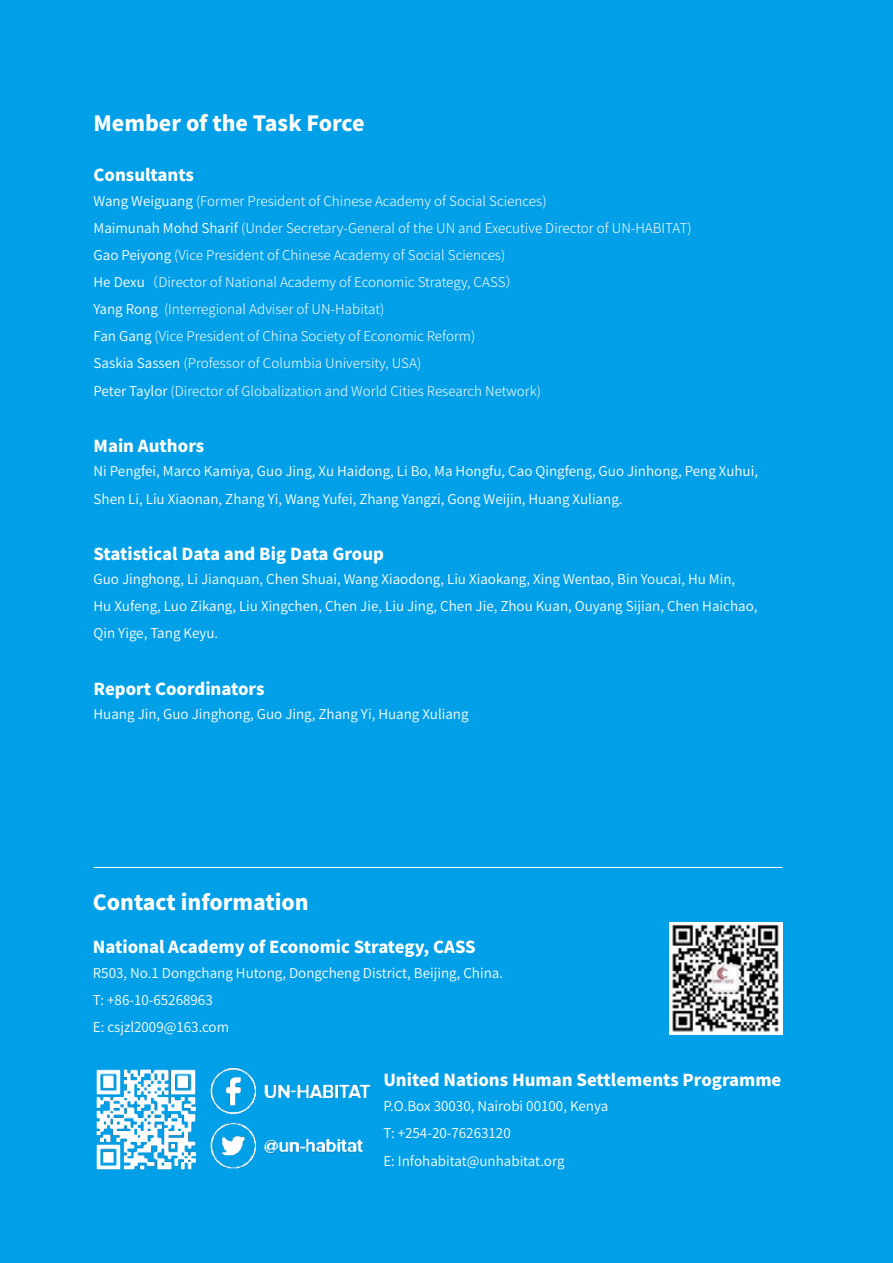
<style>
.page{position:relative;width:893px;height:1263px;background:#00a0e9}
.page>*{position:absolute;margin:0;border:0;box-sizing:border-box;transform-origin:0 0}
.t1{font:800 21px "Source Han Sans CN";color:#fff}
.t2{font:800 16.5px "Source Han Sans CN";color:#fff}
.t3{font:13.5px/27px "Source Han Sans CN";color:#fff}
.t4{font:300 13.5px/27px "Source Han Sans CN";color:#fff}
.s1{font-weight:400}
</style>
<div class="page">
<img style="left:669px;top:923px;width:113px;height:112px">
<img style="left:95px;top:1067px;width:276px;height:103px">
<hr style="left:94px;top:867px;width:688px;height:1px;background:#fff">
<h1 class="t1" style="left:94px;top:112px;width:273px">Member of the Task Force</h1>
<p class="t2" style="left:94px;top:166px;width:102px">Consultants</p>
<p class="t4" style="left:94px;top:188px;width:600px"><span class="s1">Wang Weiguang</span> (Former President of Chinese Academy of Social Sciences)<br><span class="s1">Maimunah Mohd Sharif</span> (Under Secretary-General of the UN and Executive Director of UN-HABITAT)<br><span class="s1">Gao Peiyong</span> (Vice President of Chinese Academy of Social Sciences)<br><span class="s1">He Dexu</span>（Director of National Academy of Economic Strategy, CASS）<br><span class="s1">Yang Rong</span> (Interregional Adviser of UN-Habitat)<br><span class="s1">Fan Gang</span> (Vice President of China Society of Economic Reform)<br><span class="s1">Saskia Sassen</span> (Professor of Columbia University, USA)</p>
<p class="t4" style="left:94px;top:378px;width:449px"><span class="s1">Peter Taylor</span> (Director of Globalization and World Cities Research Network)</p>
<p class="t2" style="left:94px;top:436px;width:112px">Main Authors</p>
<p class="t3" style="left:94px;top:457px;width:666px;line-height:28.5px">Ni Pengfei, Marco Kamiya, Guo Jing, Xu Haidong, Li Bo, Ma Hongfu, Cao Qingfeng, Guo Jinhong, Peng Xuhui,<br>Shen Li, Liu Xiaonan, Zhang Yi, Wang Yufei, Zhang Yangzi, Gong Weijin, Huang Xuliang.</p>
<p class="t2" style="left:94px;top:544px;width:292px">Statistical Data and Big Data Group</p>
<p class="t3" style="left:94px;top:566px;width:665px">Guo Jinghong, Li Jianquan, Chen Shuai, Wang Xiaodong, Liu Xiaokang, Xing Wentao, Bin Youcai, Hu Min,<br>Hu Xufeng, Luo Zikang, Liu Xingchen, Chen Jie, Liu Jing, Chen Jie, Zhou Kuan, Ouyang Sijian, Chen Haichao,<br>Qin Yige, Tang Keyu.</p>
<p class="t2" style="left:94px;top:679px;width:172px">Report Coordinators</p>
<p class="t3" style="left:94px;top:701px;width:377px">Huang Jin, Guo Jinghong, Guo Jing, Zhang Yi, Huang Xuliang</p>
<h1 class="t1" style="left:93px;top:890px;width:217px">Contact information</h1>
<p class="t2" style="left:93px;top:938px;width:384px">National Academy of Economic Strategy, CASS</p>
<p class="t3" style="left:93px;top:960px;width:412px">R503, No.1 Dongchang Hutong, Dongcheng District, Beijing, China.<br>T: +86-10-65268963<br>E: csjzl2009@163.com</p>
<p class="t2" style="left:383px;top:1071px;width:400px">United Nations Human Settlements Programme</p>
<p class="t3" style="left:383px;top:1092px;width:226px">P.O.Box 30030, Nairobi 00100, Kenya<br>T: +254-20-76263120<br>E: Infohabitat@unhabitat.org</p>
</div>
